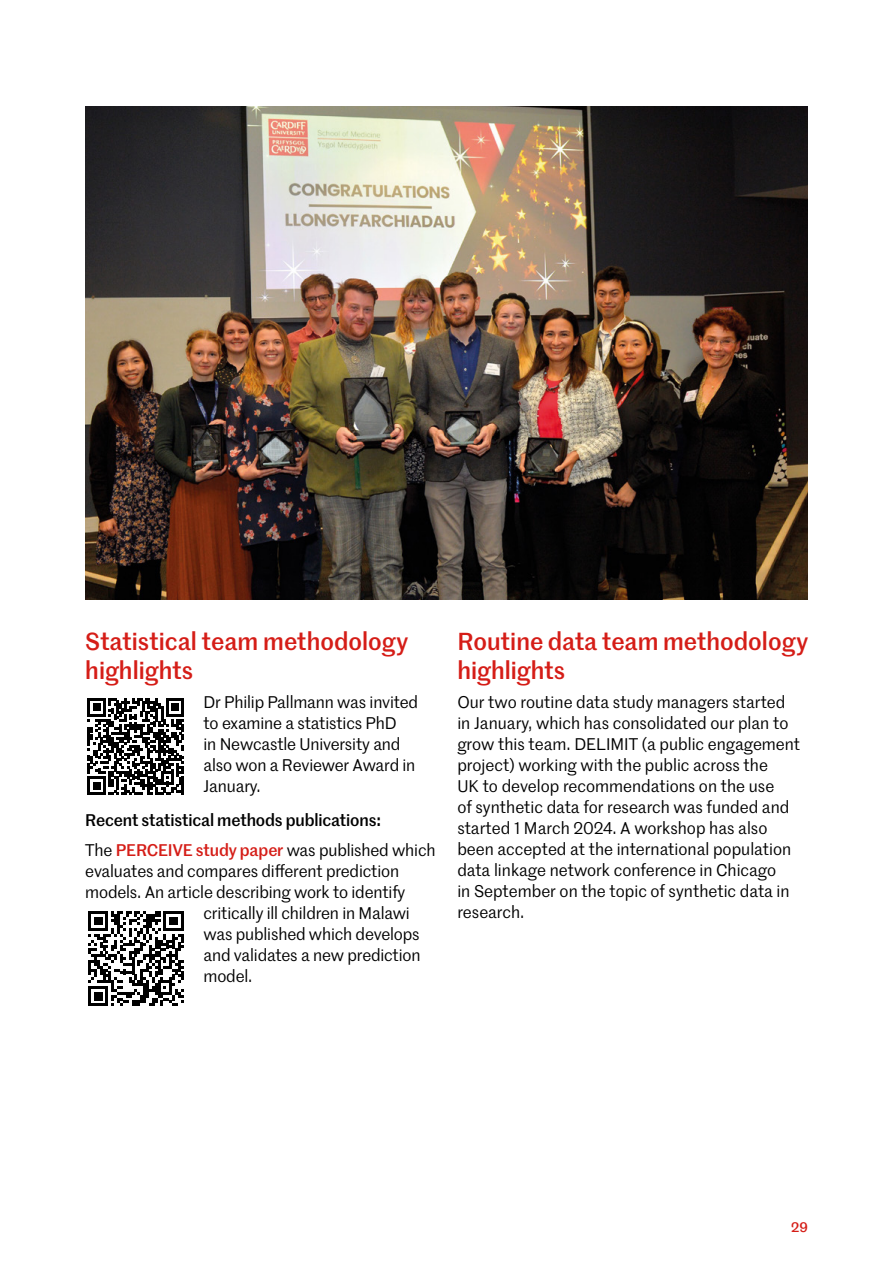
<style>
.page{position:relative;width:893px;height:1263px;background:#fff}
.page>*{position:absolute;margin:0;border:0;box-sizing:border-box;transform-origin:0 0}
.t1{font:500 24px/28.8px "Marr Sans TT";color:#d51d17}
.t2{font:16.5px/21px "Marr Sans TT Regular 2";letter-spacing:-.005em;color:#000}
.t3{font:500 16.5px/29.5px "Marr Sans TT";letter-spacing:-.01em;color:#000}
.t4{font:16.5px "Marr Sans TT";letter-spacing:-.01em;color:#000}
.t5{font:500 13.5px "Marr Sans TT";color:#d51d17}
.s1{font-family:"Marr Sans TT Regular 2";font-weight:400}
.s2{color:#d51d17}
</style>
<div class="page">
<svg style="left:88px;top:698px;width:96px;height:97px"></svg>
<svg style="left:88px;top:911px;width:96px;height:95px"></svg>
<img style="left:85px;top:106px;width:723px;height:494px">
<p class="t1" style="left:85px;top:626px;width:325px">Statistical team methodology highlights</p>
<p class="t2" style="left:203px;top:691px;width:216px">Dr Philip Pallmann was invited to examine a statistics PhD<br>in Newcastle University and also won a Reviewer Award in</p>
<p class="t2" style="left:203px;top:775px;width:59px">January.</p>
<p class="t3" style="left:85px;top:805px;width:352px">Recent statistical methods publications:<br><span class="s1">The</span> <span class="s2">PERCEIVE study paper</span> <span class="s1">was published which</span></p>
<p class="t4" style="left:85px;top:859px;width:315px">evaluates and compares different prediction</p>
<p class="t2" style="left:203px;top:880px;width:219px;text-indent:-118px">models. An article describing work to identify critically ill children in Malawi was published which develops and validates a new prediction model.</p>
<p class="t1" style="left:457px;top:626px;width:352px">Routine data team methodology highlights</p>
<p class="t2" style="left:457px;top:691px;width:344px">Our two routine data study managers started in January, which has consolidated our plan to grow this team. DELIMIT (a public engagement project) working with the public across the<br>UK to develop recommendations on the use<br>of synthetic data for research was funded and started 1 March 2024. A workshop has also been accepted at the international population data linkage network conference in Chicago<br>in September on the topic of synthetic data in research.</p>
<p class="t5" style="left:791px;top:1217px;width:18px">29</p>
</div>
